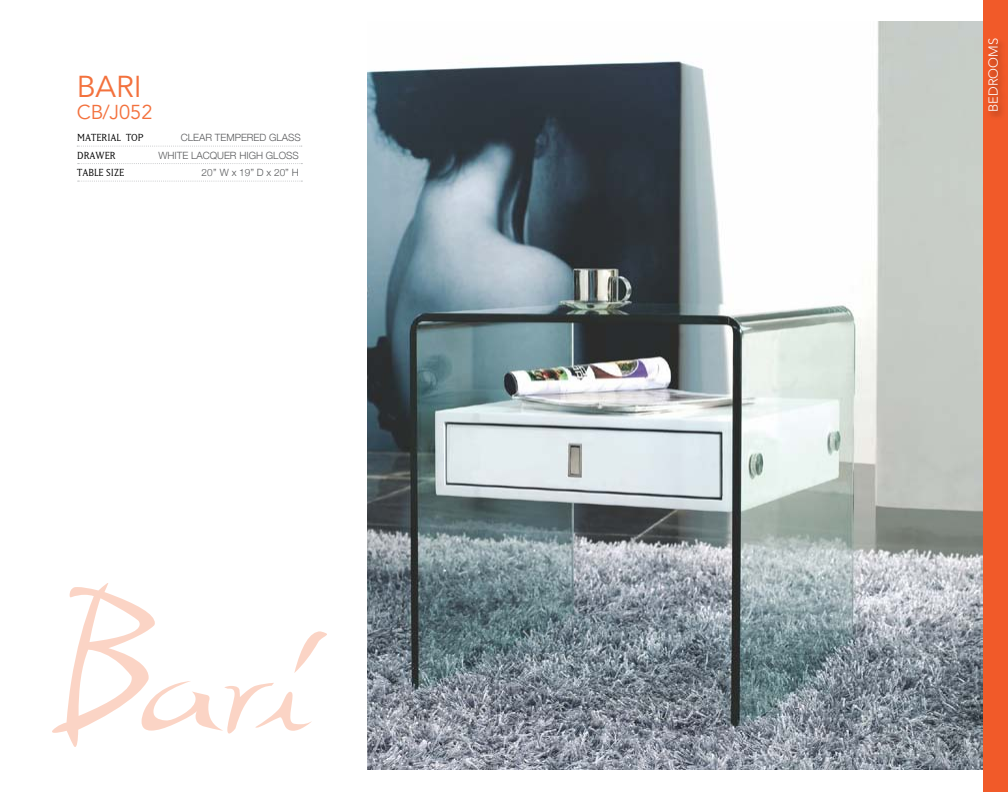
<style>
.page{position:relative;width:1008px;height:792px;background:#fff}
.page>*{position:absolute;margin:0;border:0;box-sizing:border-box;transform-origin:0 0}
.t1{font:30px "Avenir LT Std";color:#f3713d}
.t2{font:20px "Avenir LT Std";color:#f3713d}
.t3{font:300 13px "Avenir LT Std";color:#fff}
.t4{font:12px "Matrix";color:#000}
.t5{font:300 10px "Helvetica Neue";color:#58595b}
</style>
<div class="page">
<div style="left:983px;top:0;width:25px;height:792px;background:#f15a29"></div>
<div style="left:987px;top:37px;width:20px;height:83px;background:#000;opacity:.39"></div>
<svg style="left:77px;top:146px;width:225px;height:1px"></svg>
<svg style="left:78px;top:163px;width:224px;height:1px"></svg>
<svg style="left:78px;top:181px;width:224px;height:1px"></svg>
<img style="left:368px;top:21px;width:615px;height:748px">
<svg style="left:52px;top:583px;width:275px;height:164px"></svg>
<h1 class="t1" style="left:77px;top:69px;width:67px">BARI</h1>
<h2 class="t2" style="left:77px;top:100px;width:77px">CB/J052</h2>
<p class="t4" style="left:77px;top:132px;width:68px">MATERIAL TOP</p>
<p class="t5" style="left:181px;top:131px;width:122px">CLEAR TEMPERED GLASS</p>
<p class="t4" style="left:77px;top:150px;width:40px">DRAWER</p>
<p class="t5" style="left:158px;top:150px;width:142px">WHITE LACQUER HIGH GLOSS</p>
<p class="t4" style="left:77px;top:166px;width:49px">TABLE SIZE</p>
<p class="t5" style="left:202px;top:166px;width:99px">20’’ W x 19” D x 20” H</p>
<h3 class="t3" style="left:986px;top:112px;width:75px;rotate:-90deg">BEDROOMS</h3>
</div>
